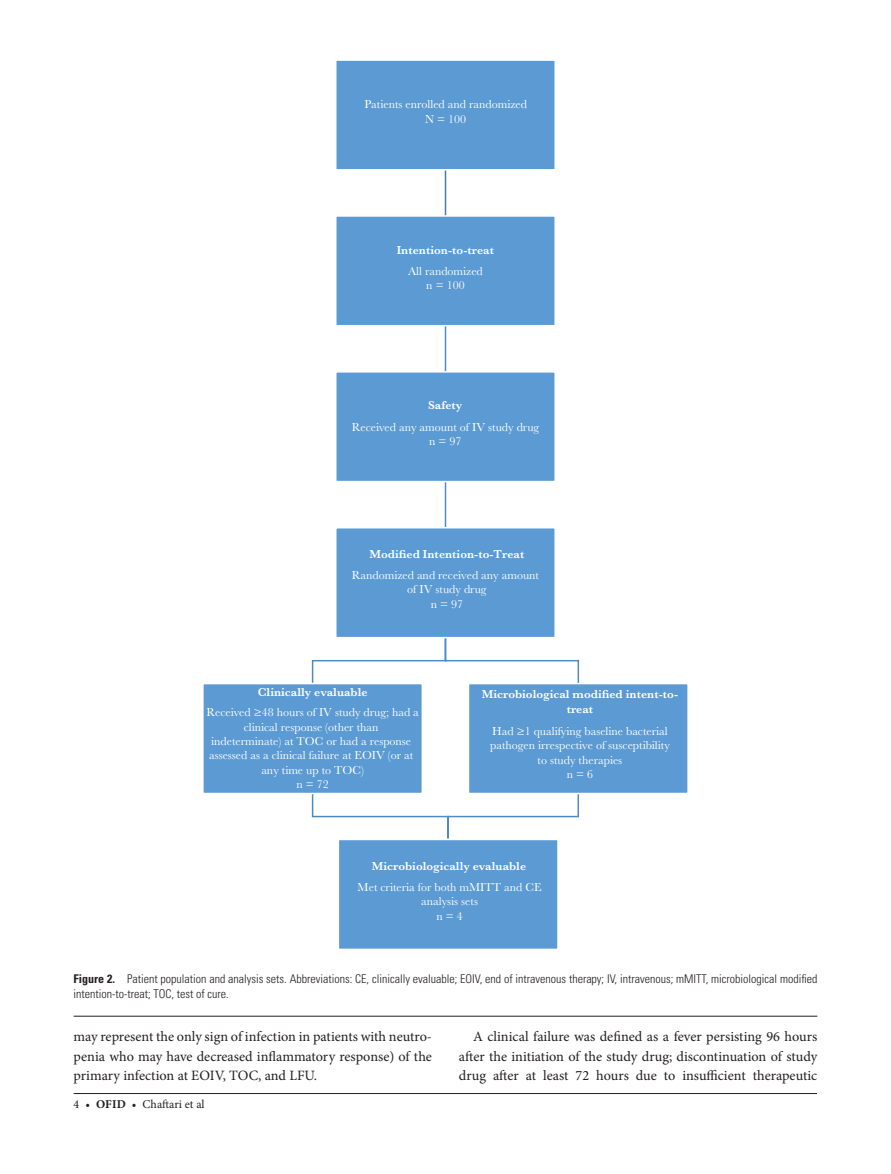
<style>
.page{position:relative;width:891px;height:1174px;background:#fff}
.page>*{position:absolute;margin:0;border:0;box-sizing:border-box;transform-origin:0 0}
.TextInd{font:14.25px/19.5px "Minion Pro";color:#231f20;text-align:justify}
.t1{font:12px/14.4px "Baskerville MT Std Regular 2";color:#fff;text-align:center}
.FigCapt_rule{font:300 condensed 12px/15px "Univers LT Std";color:#231f20}
.t2{font:600 12px/21.3px "Baskerville MT Std";color:#fff;text-align:center}
.t3{font:12px "Minion Pro";color:#231f20}
.s1{font-family:"Baskerville MT Std Regular 2";font-weight:400}
.s2{font-family:"Baskerville MT Std";font-weight:600}
.s3{font-weight:700}
</style>
<div class="page">
<hr style="left:74px;top:1093px;width:743px;height:1px;background:#1d1e1f">
<svg style="left:311px;top:326px;width:269px;height:513px"></svg>
<hr style="left:445px;top:170px;width:1px;height:46px;background:#477baa">
<div style="left:336px;top:60px;width:219px;height:110px;background:#5c9ad3"></div>
<div style="left:335px;top:59px;width:221px;height:112px;border:1px solid #fff"></div>
<div style="left:335px;top:215px;width:221px;height:111px;background:#5c9ad3;border:1px solid #fff"></div>
<div style="left:335px;top:371px;width:221px;height:111px;background:#5c9ad3;border:1px solid #fff"></div>
<div style="left:335px;top:527px;width:221px;height:111px;background:#5c9ad3;border:1px solid #fff"></div>
<div style="left:203px;top:684px;width:219px;height:109px;background:#5c9ad3"></div>
<div style="left:202px;top:683px;width:221px;height:111px;border:1px solid #fff"></div>
<div style="left:468px;top:684px;width:220px;height:109px;background:#5c9ad3"></div>
<div style="left:468px;top:683px;width:221px;height:111px;border:1px solid #fff"></div>
<div style="left:338px;top:839px;width:220px;height:110px;background:#5c9ad3"></div>
<div style="left:338px;top:839px;width:221px;height:111px;border:1px solid #fff"></div>
<hr style="left:74px;top:1016px;width:743px;height:1px;background:#1d1e1f">
<p class="t1" style="left:365px;top:97px;width:164px">Patients enrolled and randomized<br>N = 100</p>
<p class="t2" style="left:397px;top:239px;width:99px">Intention-to-treat<br><span class="s1">All randomized</span></p>
<p class="t1" style="left:426px;top:278px;width:40px">n = 100</p>
<p class="t1" style="left:352px;top:395px;width:189px;line-height:21.3px"><span class="s2">Safety<br></span>Received any amount of IV study drug</p>
<p class="t1" style="left:429px;top:434px;width:34px">n = 97</p>
<p class="t1" style="left:352px;top:543px;width:189px;line-height:21.3px"><span class="s2">Modified Intention-to-Treat<br></span>Randomized and received any amount</p>
<p class="t1" style="left:407px;top:582px;width:81px">of IV study drug n = 97</p>
<p class="t1" style="left:206px;top:682px;width:214px;line-height:20px"><span class="s2">Clinically evaluable<br></span>Received ≥48 hours of IV study drug; had a</p>
<p class="t1" style="left:209px;top:719px;width:206px">clinical response (other than indeterminate) at TOC or had a response assessed as a clinical failure at EOIV (or at any time up to TOC)<br>n = 72</p>
<p class="t2" style="left:482px;top:687px;width:198px;line-height:14.4px">Microbiological modified intent-to&shy;treat</p>
<p class="t1" style="left:490px;top:724px;width:181px">Had ≥1 qualifying baseline bacterial pathogen irrespective of susceptibility to study therapies<br>n = 6</p>
<p class="t1" style="left:358px;top:855px;width:186px;line-height:21.3px"><span class="s2">Microbiologically evaluable<br></span>Met criteria for both mMITT and CE</p>
<p class="t1" style="left:421px;top:894px;width:58px">analysis sets n = 4</p>
<p class="FigCapt_rule" style="left:74px;top:971px;width:745px"><span class="s3">Figure 2.</span> Patient population and analysis sets. Abbreviations: CE, clinically evaluable; EOIV, end of intravenous therapy; IV, intravenous; mMITT, microbiological modified intention-to-treat; TOC, test of cure.</p>
<p class="TextInd" style="left:74px;top:1027px;width:360px">may represent the only sign of infection in patients with neutro&shy;penia who may have decreased inflammatory response) of the primary infection at EOIV, TOC, and LFU.</p>
<p class="TextInd" style="left:459px;top:1027px;width:360px;text-indent:14px">A clinical failure was defined as a fever persisting 96 hours after the initiation of the study drug; discontinuation of study drug after at least 72 hours due to insufficient therapeutic</p>
<p class="t3" style="left:74px;top:1096px;width:133px">4 • <span class="s3">OFID</span> • Chaftari et al</p>
</div>
